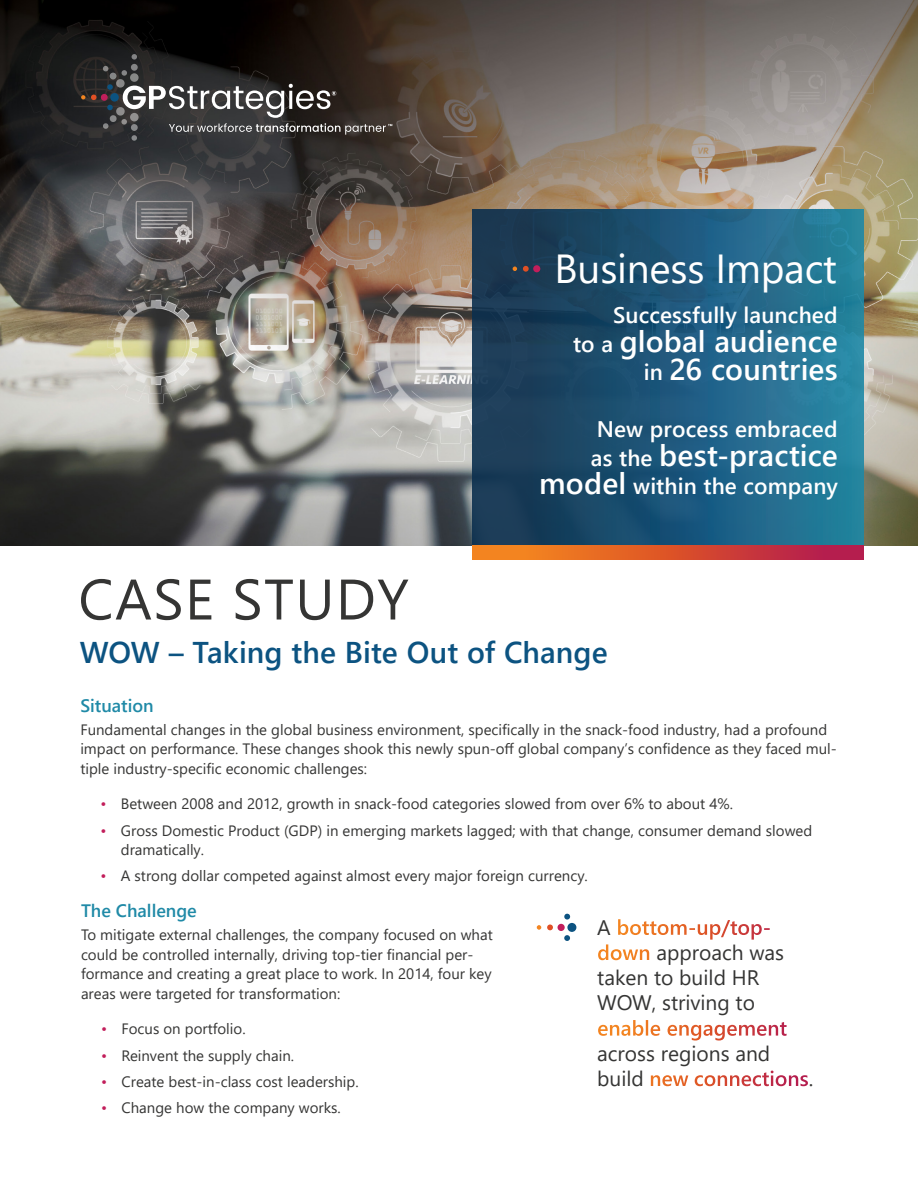
<style>
.page{position:relative;width:918px;height:1188px;background:#fff}
.page>*{position:absolute;margin:0;border:0;box-sizing:border-box;transform-origin:0 0}
.Case_Study_Headline{font:57px "Segoe UI";letter-spacing:.025em;color:#353534}
.t1{font:40.5px "Segoe UI";letter-spacing:-.005em;color:#fff}
.Case_Study_Title{font:600 30px "Segoe UI";letter-spacing:.005em;color:#fff}
.Case_Study_Title-2{font:600 30px "Segoe UI";letter-spacing:.005em;color:#0c5381}
.Case_Study_Title-3{font:600 22.5px "Segoe UI";letter-spacing:.005em;color:#fff}
.subhead{font:21px/25.2px "Segoe UI";color:#353534}
.Headline{font:600 18px "Segoe UI";color:#208aa7}
.paragraph{font:15px/19.5px "Segoe UI";color:#353534}
.s1{font-size:22.5px}
.s2{font-size:30px}
.s3{color:#c21e5b}
.s4{font-weight:600;color:#fff}
</style>
<div class="page">
<img style="left:0;top:0;width:918px;height:546px">
<div style="left:472px;top:210px;width:392px;height:336px;background:linear-gradient(to right,#17304d,#2783a5)"></div>
<div style="left:533px;top:265px;width:7px;height:7px;background:#c21e5b;border-radius:50%"></div>
<svg style="left:523px;top:266px;width:6px;height:6px"></svg>
<svg style="left:513px;top:267px;width:4px;height:4px"></svg>
<svg style="left:472px;top:546px;width:392px;height:14px;background:#d75230"></svg>
<div style="left:101px;top:94px;width:7px;height:7px;background:#c21e5b;border-radius:50%"></div>
<svg style="left:91px;top:95px;width:6px;height:5px"></svg>
<svg style="left:81px;top:95px;width:4px;height:5px"></svg>
<div style="left:131px;top:64px;width:7px;height:7px;background:#848586;border-radius:50%"></div>
<svg style="left:132px;top:54px;width:5px;height:6px"></svg>
<svg style="left:103px;top:66px;width:289px;height:75px;background:#454241"></svg>
<div style="left:567px;top:923px;width:9px;height:9px;background:#0c5381;border-radius:50%"></div>
<div style="left:558px;top:924px;width:7px;height:7px;background:#c21e5b;border-radius:50%"></div>
<svg style="left:547px;top:925px;width:6px;height:5px"></svg>
<svg style="left:537px;top:925px;width:4px;height:5px"></svg>
<svg style="left:564px;top:914px;width:6px;height:6px"></svg>
<svg style="left:564px;top:935px;width:6px;height:6px"></svg>
<p class="t1" style="left:555px;top:230px;width:284px">Business Impact</p>
<p class="Case_Study_Title-3" style="left:613px;top:294px;width:226px">Successfully launched</p>
<p class="Case_Study_Title" style="left:573px;top:313px;width:266px"><span class="s1">to a</span> global audience</p>
<p class="Case_Study_Title" style="left:644px;top:341px;width:195px"><span class="s1">in</span> 26 countries</p>
<p class="Case_Study_Headline" style="left:78px;top:546px;width:332px">CASE STUDY</p>
<p class="Case_Study_Title-3" style="left:597px;top:408px;width:243px">New process embraced</p>
<p class="Case_Study_Title" style="left:591px;top:427px;width:249px"><span class="s1">as the</span> best-practice</p>
<p class="Case_Study_Title-3" style="left:539px;top:465px;width:300px"><span class="s2">model</span> within the company</p>
<p class="Case_Study_Title-2" style="left:80px;top:624px;width:529px">WOW – Taking the Bite Out of Change</p>
<p class="Headline" style="left:80px;top:689px;width:75px">Situation</p>
<p class="paragraph" style="left:80px;top:718px;width:758px">Fundamental changes in the global business environment, specifically in the snack-food industry, had a profound impact on performance. These changes shook this newly spun-off global company’s confidence as they faced mul&shy;tiple industry-specific economic challenges:</p>
<p class="paragraph" style="left:101px;top:793px;width:634px"><span class="s3">•</span> Between 2008 and 2012, growth in snack-food categories slowed from over 6% to about 4%.</p>
<p class="paragraph" style="left:121px;top:819px;width:693px;text-indent:-20px"><span class="s3">•</span> Gross Domestic Product (GDP) in emerging markets lagged; with that change, consumer demand slowed dramatically.</p>
<p class="paragraph" style="left:101px;top:865px;width:489px"><span class="s3">•</span> A strong dollar competed against almost every major foreign currency.</p>
<p class="Headline" style="left:81px;top:894px;width:117px">The Challenge</p>
<p class="paragraph" style="left:81px;top:924px;width:413px">To mitigate external challenges, the company focused on what could be controlled internally, driving top-tier financial per&shy;formance and creating a great place to work. In 2014, four key areas were targeted for transformation:</p>
<p class="paragraph" style="left:101px;top:1018px;width:146px"><span class="s3">•</span> Focus on portfolio.</p>
<p class="paragraph" style="left:101px;top:1044px;width:194px"><span class="s3">•</span> Reinvent the supply chain.</p>
<p class="paragraph" style="left:101px;top:1070px;width:259px"><span class="s3">•</span> Create best-in-class cost leadership.</p>
<p class="paragraph" style="left:101px;top:1097px;width:241px"><span class="s3">•</span> Change how the company works.</p>
<p class="subhead" style="left:597px;top:913px;width:218px">A <span class="s4">bottom-up/top&shy;down</span> approach was taken to build HR<br>WOW, striving to <span class="s4">enable engagement </span>across regions and build <span class="s4">new connections</span>.</p>
</div>
